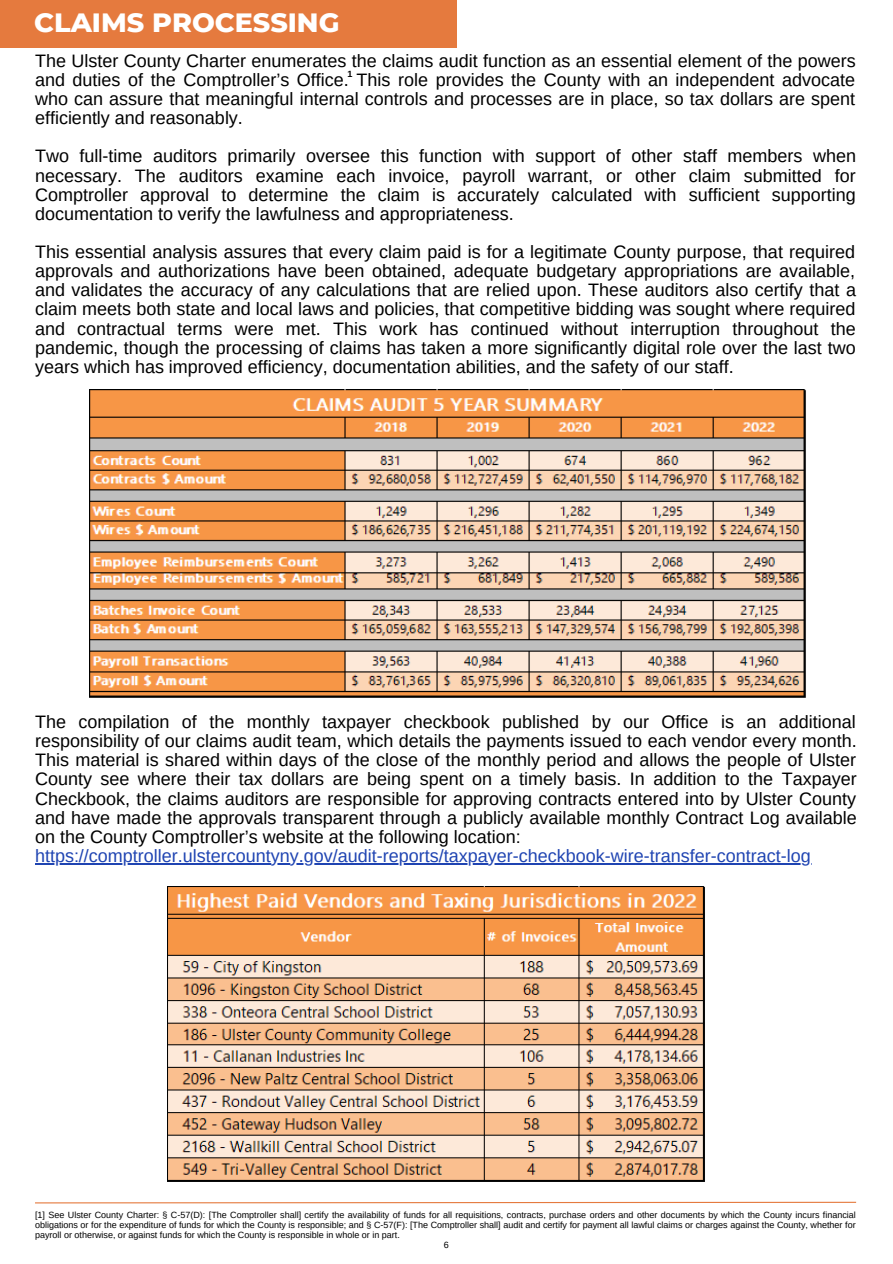
<style>
.page{position:relative;width:893px;height:1264px;background:#fff}
.page>*{position:absolute;margin:0;border:0;box-sizing:border-box;transform-origin:0 0}
.t1{font:800 27px "Montserrat";color:#fff}
.t2{font:18px/19px "Arimo";color:#000;text-align:justify}
.t3{font:18px "Arimo";color:#1f44b2}
.t4{font:9px/9.8px "Arimo";color:#000;text-align:justify}
.t5{font:700 9px "Arimo";color:#000}
</style>
<div class="page">
<div style="left:0;top:0;width:456px;height:48px;background:#e57a3e"></div>
<img style="left:89px;top:389px;width:717px;height:309px">
<img style="left:168px;top:886px;width:537px;height:296px">
<hr style="left:35px;top:863px;width:776px;height:1px;background:#1f44b2">
<svg style="left:35px;top:1201px;width:822px;height:2px"></svg>
<h1 class="t1" style="left:34px;top:6px;width:307px">CLAIMS PROCESSING</h1>
<p class="t2" style="left:35px;top:51px;width:822px">The Ulster County Charter enumerates the claims audit function as an essential element of the powers and duties of the Comptroller’s Office. This role provides the County with an independent advocate who can assure that meaningful internal controls and processes are in place, so tax dollars are spent efficiently and reasonably.</p>
<p class="t2" style="left:35px;top:147px;width:822px">Two full-time auditors primarily oversee this function with support of other staff members when necessary. The auditors examine each invoice, payroll warrant, or other claim submitted for Comptroller approval to determine the claim is accurately calculated with sufficient supporting documentation to verify the lawfulness and appropriateness.</p>
<p class="t2" style="left:35px;top:242px;width:822px">This essential analysis assures that every claim paid is for a legitimate County purpose, that required approvals and authorizations have been obtained, adequate budgetary appropriations are available, and validates the accuracy of any calculations that are relied upon. These auditors also certify that a claim meets both state and local laws and policies, that competitive bidding was sought where required and contractual terms were met. This work has continued without interruption throughout the pandemic, though the processing of claims has taken a more significantly digital role over the last two years which has improved efficiency, documentation abilities, and the safety of our staff.</p>
<p class="t5" style="left:347px;top:69px;width:6px">1</p>
<p class="t2" style="left:35px;top:712px;width:823px">The compilation of the monthly taxpayer checkbook published by our Office is an additional responsibility of our claims audit team, which details the payments issued to each vendor every month.<br>This material is shared within days of the close of the monthly period and allows the people of Ulster County see where their tax dollars are being spent on a timely basis. In addition to the Taxpayer Checkbook, the claims auditors are responsible for approving contracts entered into by Ulster County and have made the approvals transparent through a publicly available monthly Contract Log available on the County Comptroller’s website at the following location:</p>
<p class="t3" style="left:35px;top:845px;width:777px">https://comptroller.ulstercountyny.gov/audit-reports/taxpayer-checkbook-wire-transfer-contract-log</p>
<p class="t4" style="left:35px;top:1210px;width:822px">[1] See Ulster County Charter: § C-57(D): [The Comptroller shall] certify the availability of funds for all requisitions, contracts, purchase orders and other documents by which the County incurs financial obligations or for the expenditure of funds for which the County is responsible; and § C-57(F): [The Comptroller shall] audit and certify for payment all lawful claims or charges against the County, whether for payroll or otherwise, or against funds for which the County is responsible in whole or in part.</p>
<p class="t4" style="left:444px;top:1240px;width:6px">6</p>
</div>
